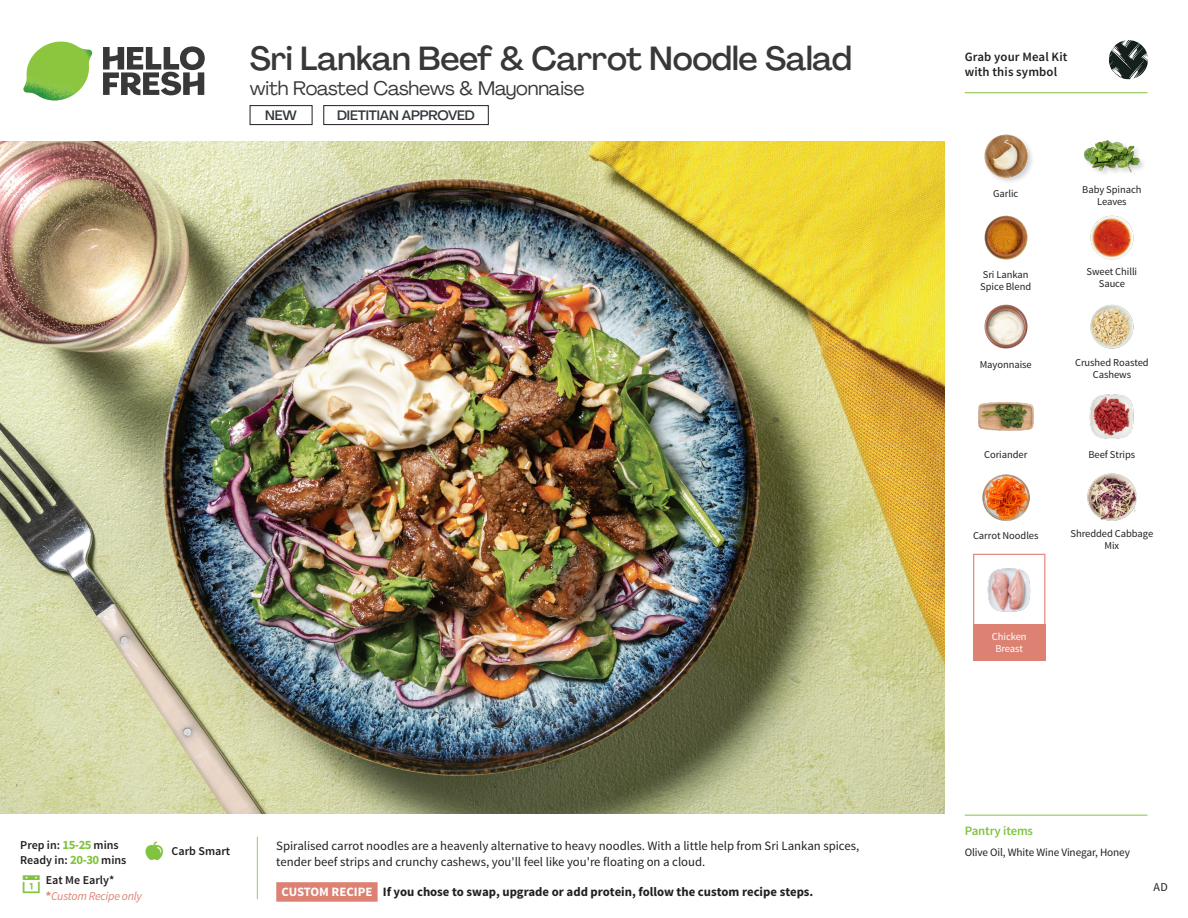
<style>
.page{position:relative;width:1188px;height:918px;background:#fff}
.page>*{position:absolute;margin:0;border:0;box-sizing:border-box;transform-origin:0 0}
._15_Titel_UK{font:500 33px "Agrandir";letter-spacing:-.01em;color:#383839}
._15_Titel_UK-2{font:19.5px "Agrandir";letter-spacing:-.01em;color:#383839}
.t1{font:500 13.5px "Agrandir";letter-spacing:-.01em;color:#32363a}
.Step_6_Text_AU{font:12.75px/16.5px "Source Sans Pro";color:#231f20}
.Step_6_Text_AU-2{font:700 12.75px "Source Sans Pro";color:#231f20}
.t2{font:600 12.75px/15px "Source Sans Pro";letter-spacing:.01em;color:#231f20}
._04_Headers_Front{font:600 12.75px "Source Sans Pro";letter-spacing:-.01em;color:#81c340}
._04_Intro{font:600 12px "Source Sans Pro";color:#231f20}
._04_Intro-2{font:italic 12px "Source Sans Pro";letter-spacing:-.02em;color:#df8272}
.t3{font:12px "Source Sans Pro";color:#231f20}
._05_Pantry{font:11.25px "Source Sans Pro";letter-spacing:-.01em;color:#231f20}
._18_FRONT_ingredient{font:10.5px/12px "Source Sans Pro";letter-spacing:-.005em;color:#231f20;text-align:center}
._18_FRONT_ingredient-2{font:10.5px/12px "Source Sans Pro";letter-spacing:-.005em;color:#fff;text-align:center}
.s1{font-weight:700;font-size:12.75px;color:#81c340}
.s2{font-weight:700;font-style:normal}
.s3{color:#fff}
</style>
<div class="page">
<svg style="left:103px;top:46px;width:102px;height:49px"></svg>
<img style="left:23px;top:42px;width:69px;height:59px">
<img style="left:0;top:142px;width:945px;height:672px">
<div style="left:250px;top:105px;width:62px;height:20px;border:1px solid #231f20"></div>
<div style="left:324px;top:105px;width:165px;height:20px;border:1px solid #231f20"></div>
<svg style="left:1091px;top:40px;width:57px;height:54px"></svg>
<div style="left:973px;top:554px;width:72px;height:72px;border:1px solid #dd8273"></div>
<div style="left:973px;top:624px;width:72px;height:37px;background:#dd8273"></div>
<img style="left:987px;top:568px;width:44px;height:44px">
<svg style="left:256px;top:836px;width:122px;height:66px"></svg>
<img style="left:984px;top:304px;width:44px;height:45px">
<img style="left:978px;top:402px;width:56px;height:29px">
<img style="left:1090px;top:304px;width:44px;height:45px">
<img style="left:1089px;top:394px;width:45px;height:45px">
<img style="left:1088px;top:474px;width:48px;height:47px">
<img style="left:1090px;top:215px;width:44px;height:45px">
<img style="left:984px;top:215px;width:44px;height:45px">
<img style="left:984px;top:134px;width:48px;height:48px">
<div style="left:1083px;top:139px;width:64px;height:40px;background:#231f20;opacity:.2"></div>
<img style="left:1083px;top:139px;width:58px;height:40px">
<img style="left:983px;top:474px;width:46px;height:47px">
<hr style="left:965px;top:815px;width:183px;height:1px;background:#81c340">
<hr style="left:965px;top:92px;width:183px;height:1px;background:#81c340">
<p class="_15_Titel_UK" style="left:250px;top:38px;width:604px">Sri Lankan Beef &amp; Carrot Noodle Salad</p>
<p class="_15_Titel_UK-2" style="left:250px;top:76px;width:336px">with Roasted Cashews &amp; Mayonnaise</p>
<p class="t1" style="left:265px;top:107px;width:33px">NEW</p>
<p class="t1" style="left:337px;top:107px;width:139px">DIETITIAN APPROVED</p>
<p class="_04_Intro" style="left:20px;top:837px;width:100px">Prep in: <span class="s1">15-25</span> mins</p>
<p class="_04_Intro" style="left:20px;top:852px;width:108px">Ready in: <span class="s1">20-30</span> mins</p>
<p class="_04_Intro" style="left:46px;top:872px;width:70px">Eat Me Early*</p>
<p class="_04_Intro-2" style="left:46px;top:888px;width:98px"><span class="s2">*</span>Custom Recipe only</p>
<p class="_04_Intro" style="left:172px;top:844px;width:60px">Carb Smart</p>
<p class="Step_6_Text_AU" style="left:276px;top:838px;width:585px">Spiralised carrot noodles are a heavenly alternative to heavy noodles. With a little help from Sri Lankan spices, tender beef strips and crunchy cashews, you'll feel like you're floating on a cloud.</p>
<p class="Step_6_Text_AU-2" style="left:281px;top:883px;width:533px"><span class="s3">CUSTOM RECIPE</span> If you chose to swap, upgrade or add protein, follow the custom recipe steps.</p>
<p class="t2" style="left:965px;top:50px;width:104px">Grab your Meal Kit with this symbol</p>
<p class="_18_FRONT_ingredient" style="left:993px;top:188px;width:27px">Garlic</p>
<p class="_18_FRONT_ingredient" style="left:1082px;top:183px;width:61px">Baby Spinach<br>Leaves</p>
<p class="_18_FRONT_ingredient" style="left:980px;top:269px;width:52px;text-align:left">Sri Lankan<br>Spice Blend</p>
<p class="_18_FRONT_ingredient" style="left:1087px;top:265px;width:52px">Sweet Chilli<br>Sauce</p>
<p class="_18_FRONT_ingredient" style="left:980px;top:358px;width:54px">Mayonnaise</p>
<p class="_18_FRONT_ingredient" style="left:1075px;top:357px;width:75px">Crushed Roasted<br>Cashews</p>
<p class="_18_FRONT_ingredient" style="left:984px;top:449px;width:45px">Coriander</p>
<p class="_18_FRONT_ingredient" style="left:1089px;top:449px;width:48px">Beef Strips</p>
<p class="_18_FRONT_ingredient" style="left:973px;top:530px;width:67px">Carrot Noodles</p>
<p class="_18_FRONT_ingredient" style="left:1071px;top:527px;width:84px">Shredded Cabbage<br>Mix</p>
<p class="_18_FRONT_ingredient-2" style="left:992px;top:630px;width:36px">Chicken<br>Breast</p>
<p class="_04_Headers_Front" style="left:965px;top:822px;width:70px">Pantry items</p>
<p class="_05_Pantry" style="left:965px;top:845px;width:167px">Olive Oil, White Wine Vinegar, Honey</p>
<p class="t3" style="left:1154px;top:879px;width:16px">AD</p>
</div>
